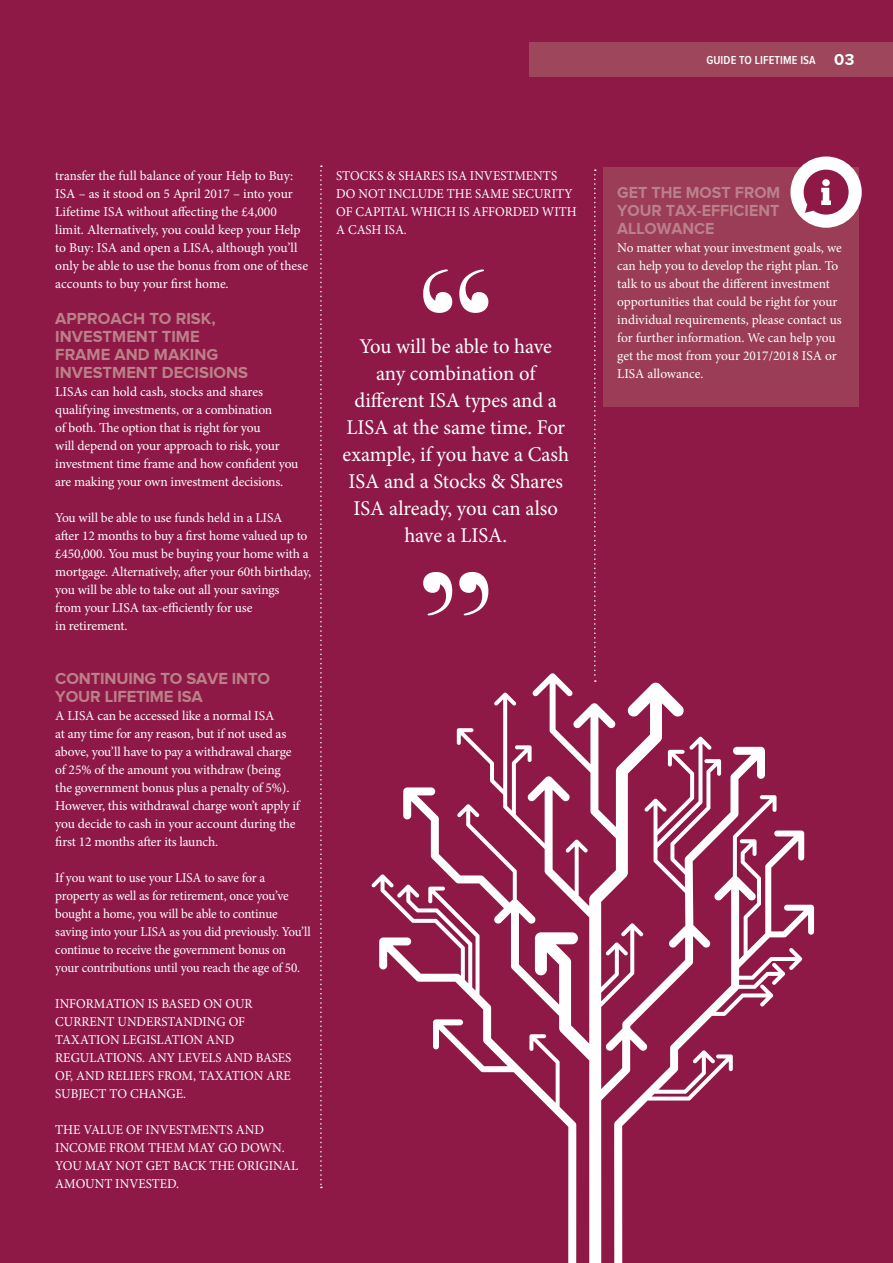
<style>
.page{position:relative;width:893px;height:1263px;background:#8e1946}
.page>*{position:absolute;margin:0;border:0;box-sizing:border-box;transform-origin:0 0}
.t1{font:21px/27px "Minion Pro";letter-spacing:-.005em;color:#fff;text-align:center}
.t2{font:700 16.5px/18px "Proxima Nova";color:#bb818a}
.t3{font:13.5px/18px "Minion Pro";letter-spacing:-.01em;color:#fff}
.t4{font:13.5px/18px "Minion Pro";letter-spacing:-.01em;color:#fff;scale:.96 1}
.t5{font:600 12px "Proxima Nova Cond";letter-spacing:.01em;color:#fff}
.s1{font-family:"Proxima Nova";font-weight:700;font-size:16.5px}
</style>
<div class="page">
<div style="left:530px;top:43px;width:363px;height:34px;background:#9e465c"></div>
<svg style="left:320px;top:165px;width:2px;height:1023px"></svg>
<div style="left:603px;top:167px;width:256px;height:240px;background:#9b3d57"></div>
<div style="left:790px;top:156px;width:72px;height:72px;background:#fff;border-radius:50%"></div>
<svg style="left:804px;top:170px;width:45px;height:45px"></svg>
<svg style="left:594px;top:169px;width:2px;height:502px"></svg>
<svg style="left:423px;top:269px;width:65px;height:44px"></svg>
<svg style="left:423px;top:572px;width:65px;height:43px"></svg>
<svg style="left:371px;top:874px;width:32px;height:96px"></svg>
<svg style="left:403px;top:673px;width:362px;height:590px"></svg>
<svg style="left:614px;top:795px;width:200px;height:468px"></svg>
<p class="t5" style="left:706px;top:55px;width:150px">GUIDE TO LIFETIME ISA <span class="s1">03</span></p>
<p class="t4" style="left:55px;top:167px;width:265px">transfer the full balance of your Help to Buy:<br>ISA – as it stood on 5 April 2017 – into your Lifetime ISA without affecting the £4,000 limit. Alternatively, you could keep your Help to Buy: ISA and open a LISA, although you’ll only be able to use the bonus from one of these accounts to buy your first home.</p>
<p class="t2" style="left:55px;top:309px;width:194px">APPROACH TO RISK,<br>INVESTMENT TIME<br>FRAME AND MAKING<br>INVESTMENT DECISIONS</p>
<p class="t3" style="left:55px;top:383px;width:245px">LISAs can hold cash, stocks and shares qualifying investments, or a combination<br>of both. The option that is right for you<br>will depend on your approach to risk, your investment time frame and how confident you are making your own investment decisions.</p>
<p class="t3" style="left:55px;top:509px;width:257px">You will be able to use funds held in a LISA<br>after 12 months to buy a first home valued up to £450,000. You must be buying your home with a mortgage. Alternatively, after your 60th birthday, you will be able to take out all your savings<br>from your LISA tax-efficiently for use<br>in retirement.</p>
<p class="t2" style="left:55px;top:669px;width:216px">CONTINUING TO SAVE INTO<br>YOUR LIFETIME ISA</p>
<p class="t3" style="left:55px;top:707px;width:246px">A LISA can be accessed like a normal ISA<br>at any time for any reason, but if not used as above, you’ll have to pay a withdrawal charge of 25% of the amount you withdraw (being the government bonus plus a penalty of 5%).<br>However, this withdrawal charge won’t apply if you decide to cash in your account during the first 12 months after its launch.</p>
<p class="t3" style="left:55px;top:869px;width:257px">If you want to use your LISA to save for a property as well as for retirement, once you’ve bought a home, you will be able to continue saving into your LISA as you did previously. You’ll continue to receive the government bonus on your contributions until you reach the age of 50.</p>
<p class="t4" style="left:55px;top:995px;width:247px">INFORMATION IS BASED ON OUR<br>CURRENT UNDERSTANDING OF<br>TAXATION LEGISLATION AND<br>REGULATIONS. ANY LEVELS AND BASES<br>OF, AND RELIEFS FROM, TAXATION ARE<br>SUBJECT TO CHANGE.</p>
<p class="t4" style="left:55px;top:1121px;width:255px">THE VALUE OF INVESTMENTS AND<br>INCOME FROM THEM MAY GO DOWN.<br>YOU MAY NOT GET BACK THE ORIGINAL<br>AMOUNT INVESTED.</p>
<p class="t4" style="left:336px;top:167px;width:252px">STOCKS &amp; SHARES ISA INVESTMENTS<br>DO NOT INCLUDE THE SAME SECURITY<br>OF CAPITAL WHICH IS AFFORDED WITH<br>A CASH ISA.</p>
<h1 class="t1" style="left:343px;top:333px;width:228px">You will be able to have any combination of different ISA types and a<br>LISA at the same time. For example, if you have a Cash<br>ISA and a Stocks &amp; Shares<br>ISA already, you can also have a LISA.</h1>
<p class="t2" style="left:617px;top:183px;width:165px;text-align:justify">GET THE MOST FROM YOUR TAX-EFFICIENT ALLOWANCE</p>
<p class="t3" style="left:617px;top:239px;width:226px">No matter what your investment goals, we can help you to develop the right plan. To talk to us about the different investment opportunities that could be right for your individual requirements, please contact us for further information. We can help you get the most from your 2017/2018 ISA or LISA allowance.</p>
</div>
